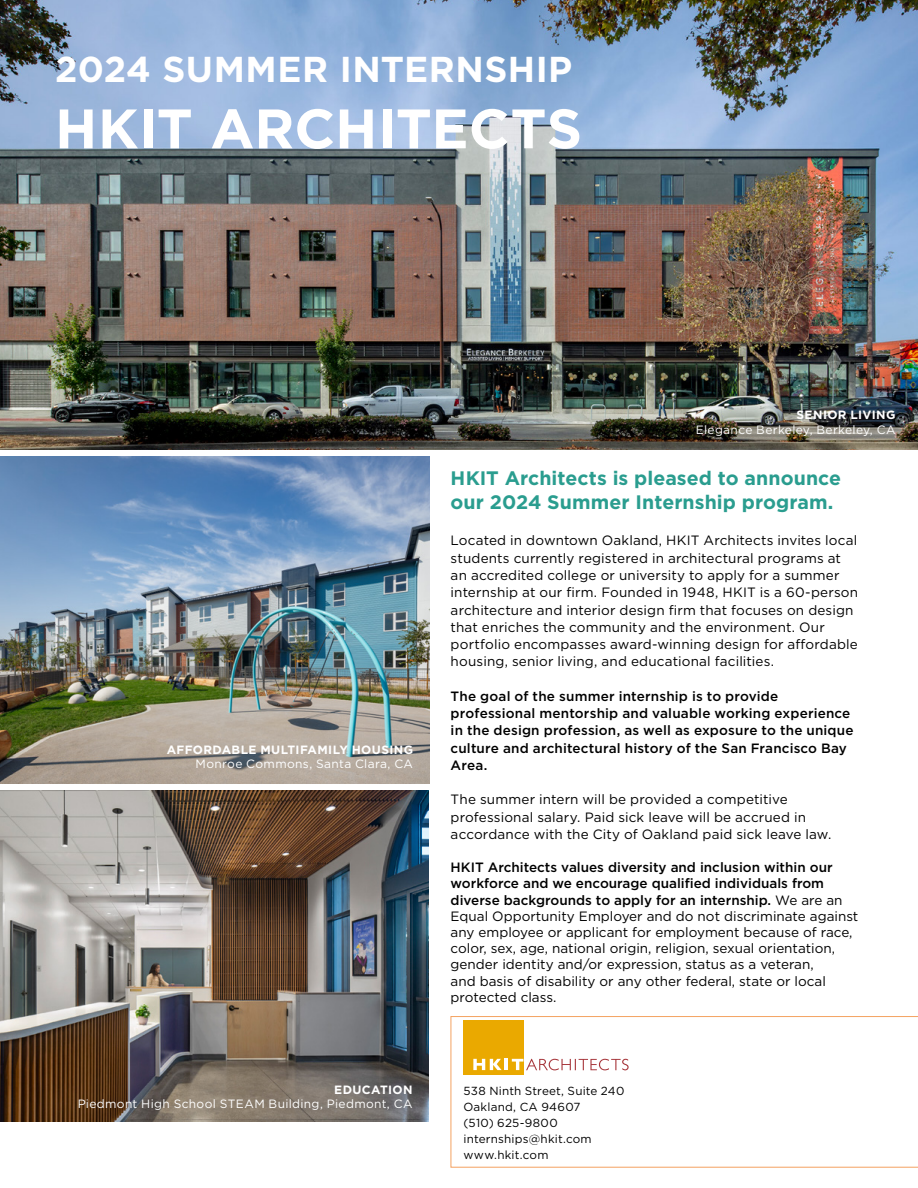
<style>
.page{position:relative;width:918px;height:1188px;background:#fff}
.page>*{position:absolute;margin:0;border:0;box-sizing:border-box;transform-origin:0 0}
.t1{font:700 55.5px "Gotham";color:#fff}
.t2{font:700 36px "Gotham";letter-spacing:.015em;color:#fff}
.t3{font:700 19.5px/24px "Gotham";letter-spacing:.005em;color:#2a9d8f}
.t4{font:13.5px/17.2px "Gotham";letter-spacing:.005em;color:#000}
.t5{font:500 13.5px/17.2px "Gotham";letter-spacing:.01em;color:#000}
.t6{font:12px "Gotham";letter-spacing:.03em;color:#fff}
.t7{font:700 12px "Gotham";letter-spacing:.03em;color:#fff}
.t8{font:11.7px/16px "Gotham";letter-spacing:.015em;color:#000}
.s1{font-weight:500}
</style>
<div class="page">
<img style="left:0;top:0;width:918px;height:450px">
<svg style="left:451px;top:1016px;width:467px;height:151px"></svg>
<img style="left:0;top:457px;width:429px;height:327px">
<img style="left:0;top:791px;width:429px;height:331px">
<h2 class="t2" style="left:55px;top:45px;width:519px">2024 SUMMER INTERNSHIP</h2>
<h1 class="t1" style="left:55px;top:92px;width:529px">HKIT ARCHITECTS</h1>
<p class="t7" style="left:796px;top:407px;width:101px">SENIOR LIVING</p>
<p class="t6" style="left:696px;top:422px;width:201px">Elegance Berkeley, Berkeley, CA</p>
<p class="t7" style="left:167px;top:741px;width:248px">AFFORDABLE MULTIFAMILY HOUSING</p>
<p class="t6" style="left:196px;top:756px;width:219px">Monroe Commons, Santa Clara, CA</p>
<p class="t7" style="left:334px;top:1082px;width:80px">EDUCATION</p>
<p class="t6" style="left:78px;top:1096px;width:336px">Piedmont High School STEAM Building, Piedmont, CA</p>
<h3 class="t3" style="left:451px;top:466px;width:392px">HKIT Architects is pleased to announce our 2024 Summer Internship program.</h3>
<p class="t4" style="left:451px;top:532px;width:409px">Located in downtown Oakland, HKIT Architects invites local students currently registered in architectural programs at an accredited college or university to apply for a summer internship at our firm. Founded in 1948, HKIT is a 60-person architecture and interior design firm that focuses on design that enriches the community and the environment. Our portfolio encompasses award-winning design for affordable housing, senior living, and educational facilities.</p>
<p class="t5" style="left:451px;top:687px;width:405px">The goal of the summer internship is to provide professional mentorship and valuable working experience in the design profession, as well as exposure to the unique culture and architectural history of the San Francisco Bay Area.</p>
<p class="t4" style="left:451px;top:791px;width:382px">The summer intern will be provided a competitive professional salary. Paid sick leave will be accrued in accordance with the City of Oakland paid sick leave law.</p>
<p class="t4" style="left:451px;top:859px;width:409px;line-height:16.2px"><span class="s1">HKIT Architects values diversity and inclusion within our workforce and we encourage qualified individuals from diverse backgrounds to apply for an internship.</span> We are an Equal Opportunity Employer and do not discriminate against any employee or applicant for employment because of race, color, sex, age, national origin, religion, sexual orientation, gender identity and/or expression, status as a veteran,<br>and basis of disability or any other federal, state or local protected class.</p>
<p class="t8" style="left:463px;top:1082px;width:162px">538 Ninth Street, Suite 240<br>Oakland, CA 94607<br>(510) 625-9800 internships@hkit.com www.hkit.com</p>
</div>
